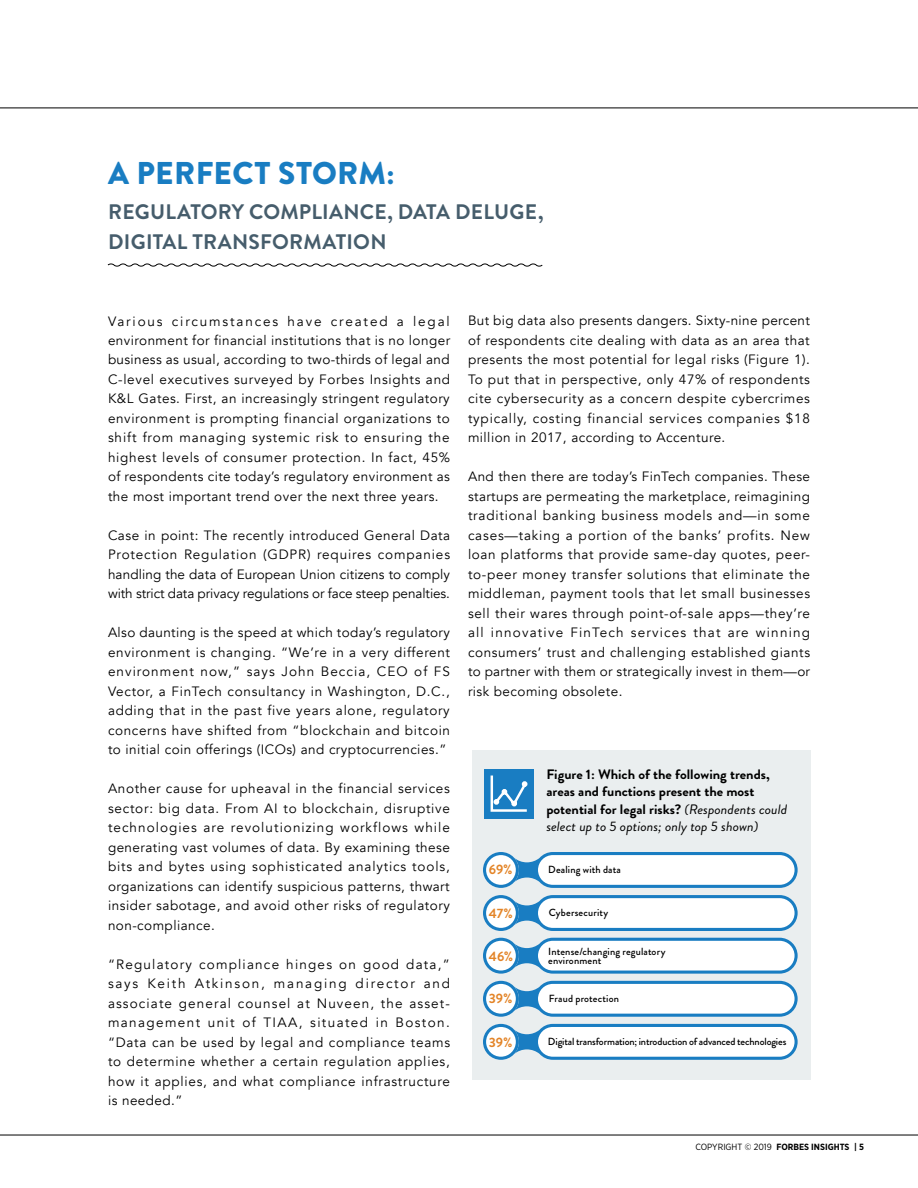
<style>
.page{position:relative;width:918px;height:1188px;background:#fff}
.page>*{position:absolute;margin:0;border:0;box-sizing:border-box;transform-origin:0 0}
.t1{font:900 31.5px "Brandon Grotesque";letter-spacing:.01em;color:#197dc2}
.t2{font:700 21px/30px "Brandon Grotesque";letter-spacing:.01em;color:#465d6c}
.t3{font:700 13.65px/17.4px "Brandon Grotesque";color:#000;scale:1.05 1}
.t4{font:13.5px/19.5px "Avenir";letter-spacing:.035em;color:#000;text-align:justify}
.t5{font:700 13.5px "Brandon Grotesque";letter-spacing:.005em;color:#e38427}
.t6{font:500 10.35px/9.1px "Brandon Grotesque";letter-spacing:.01em;color:#000}
.t7{font:500 10.35px "Brandon Grotesque";letter-spacing:-.015em;color:#000}
.t8{font:700 9px "Gotham Narrow";color:#000}
.s1{font-weight:400;font-style:italic}
.s2{font-weight:400}
</style>
<div class="page">
<hr style="left:0;top:1135px;width:918px;height:1px;background:#000">
<hr style="left:0;top:108px;width:918px;height:1px;background:#000">
<svg style="left:107px;top:263px;width:436px;height:4px"></svg>
<div style="left:472px;top:751px;width:338px;height:329px;background:#e5eaeb"></div>
<div style="left:484px;top:769px;width:50px;height:50px;background:#197dc2"></div>
<svg style="left:490px;top:775px;width:38px;height:37px"></svg>
<svg style="left:514px;top:1024px;width:284px;height:36px"></svg>
<div style="left:538px;top:1027px;width:257px;height:30px;background:#fff;border-radius:15px"></div>
<svg style="left:483px;top:1024px;width:36px;height:36px"></svg>
<div style="left:486px;top:1027px;width:30px;height:30px;background:#fff;border-radius:50%"></div>
<svg style="left:514px;top:981px;width:284px;height:36px"></svg>
<div style="left:538px;top:984px;width:257px;height:30px;background:#fff;border-radius:15px"></div>
<svg style="left:483px;top:981px;width:36px;height:36px"></svg>
<div style="left:486px;top:984px;width:30px;height:30px;background:#fff;border-radius:50%"></div>
<svg style="left:514px;top:938px;width:284px;height:36px"></svg>
<div style="left:538px;top:941px;width:257px;height:30px;background:#fff;border-radius:15px"></div>
<svg style="left:483px;top:938px;width:36px;height:36px"></svg>
<div style="left:486px;top:941px;width:30px;height:30px;background:#fff;border-radius:50%"></div>
<svg style="left:515px;top:895px;width:283px;height:36px"></svg>
<div style="left:538px;top:898px;width:257px;height:30px;background:#fff;border-radius:15px"></div>
<svg style="left:483px;top:895px;width:36px;height:36px"></svg>
<div style="left:486px;top:898px;width:30px;height:30px;background:#fff;border-radius:50%"></div>
<svg style="left:515px;top:852px;width:283px;height:36px"></svg>
<div style="left:538px;top:855px;width:257px;height:30px;background:#fff;border-radius:15px"></div>
<svg style="left:483px;top:852px;width:36px;height:36px"></svg>
<div style="left:486px;top:855px;width:30px;height:30px;background:#fff;border-radius:50%"></div>
<h1 class="t1" style="left:108px;top:151px;width:288px">A PERFECT STORM:</h1>
<h2 class="t2" style="left:108px;top:197px;width:437px">REGULATORY COMPLIANCE, DATA DELUGE,<br>DIGITAL TRANSFORMATION</h2>
<p class="t4" style="left:108px;top:311px;width:344px">Various circumstances have created a legal environment for financial institutions that is no longer business as usual, according to two-thirds of legal and C-level executives surveyed by Forbes Insights and K&amp;L Gates. First, an increasingly stringent regulatory environment is prompting financial organizations to shift from managing systemic risk to ensuring the highest levels of consumer protection. In fact, 45% of respondents cite today’s regulatory environment as the most important trend over the next three years.</p>
<p class="t4" style="left:108px;top:526px;width:344px">Case in point: The recently introduced General Data Protection Regulation (GDPR) requires companies handling the data of European Union citizens to comply with strict data privacy regulations or face steep penalties.</p>
<p class="t4" style="left:108px;top:623px;width:344px">Also daunting is the speed at which today’s regulatory environment is changing. “We’re in a very different environment now,” says John Beccia, CEO of FS Vector, a FinTech consultancy in Washington, D.C., adding that in the past five years alone, regulatory concerns have shifted from “blockchain and bitcoin to initial coin offerings (ICOs) and cryptocurrencies.”</p>
<p class="t4" style="left:108px;top:779px;width:344px">Another cause for upheaval in the financial services sector: big data. From AI to blockchain, disruptive technologies are revolutionizing workflows while generating vast volumes of data. By examining these bits and bytes using sophisticated analytics tools, organizations can identify suspicious patterns, thwart insider sabotage, and avoid other risks of regulatory non-compliance.</p>
<p class="t4" style="left:108px;top:955px;width:344px">“Regulatory compliance hinges on good data,” says Keith Atkinson, managing director and associate general counsel at Nuveen, the asset&shy;management unit of TIAA, situated in Boston. “Data can be used by legal and compliance teams to determine whether a certain regulation applies, how it applies, and what compliance infrastructure is needed.”</p>
<p class="t4" style="left:468px;top:311px;width:344px">But big data also presents dangers. Sixty-nine percent of respondents cite dealing with data as an area that presents the most potential for legal risks (Figure 1).<br>To put that in perspective, only 47% of respondents cite cybersecurity as a concern despite cybercrimes typically, costing financial services companies $18 million in 2017, according to Accenture.</p>
<p class="t4" style="left:468px;top:467px;width:344px">And then there are today’s FinTech companies. These startups are permeating the marketplace, reimagining traditional banking business models and—in some cases—taking a portion of the banks’ profits. New loan platforms that provide same-day quotes, peer&shy;to-peer money transfer solutions that eliminate the middleman, payment tools that let small businesses sell their wares through point-of-sale apps—they’re all innovative FinTech services that are winning consumers’ trust and challenging established giants to partner with them or strategically invest in them—or risk becoming obsolete.</p>
<p class="t5" style="left:489px;top:860px;width:25px">69%</p>
<p class="t5" style="left:489px;top:904px;width:25px">47%</p>
<p class="t5" style="left:489px;top:947px;width:26px">46%</p>
<p class="t5" style="left:489px;top:989px;width:25px">39%</p>
<p class="t5" style="left:489px;top:1033px;width:25px">39%</p>
<p class="t3" style="left:546px;top:766px;width:231px">Figure 1: Which of the following trends, areas and functions present the most potential for legal risks? <span class="s1">(Respondents could select up to 5 options; only top 5 shown)</span></p>
<p class="t6" style="left:548px;top:865px;width:74px">Dealing with data</p>
<p class="t6" style="left:549px;top:908px;width:61px">Cybersecurity</p>
<p class="t6" style="left:548px;top:947px;width:119px">Intense/changing regulatory environment</p>
<p class="t6" style="left:549px;top:994px;width:72px">Fraud protection</p>
<p class="t7" style="left:548px;top:1034px;width:240px">Digital transformation; introduction of advanced technologies</p>
<p class="t8" style="left:695px;top:1141px;width:170px"><span class="s2">COPYRIGHT © 2019</span> FORBES INSIGHTS | 5</p>
</div>
